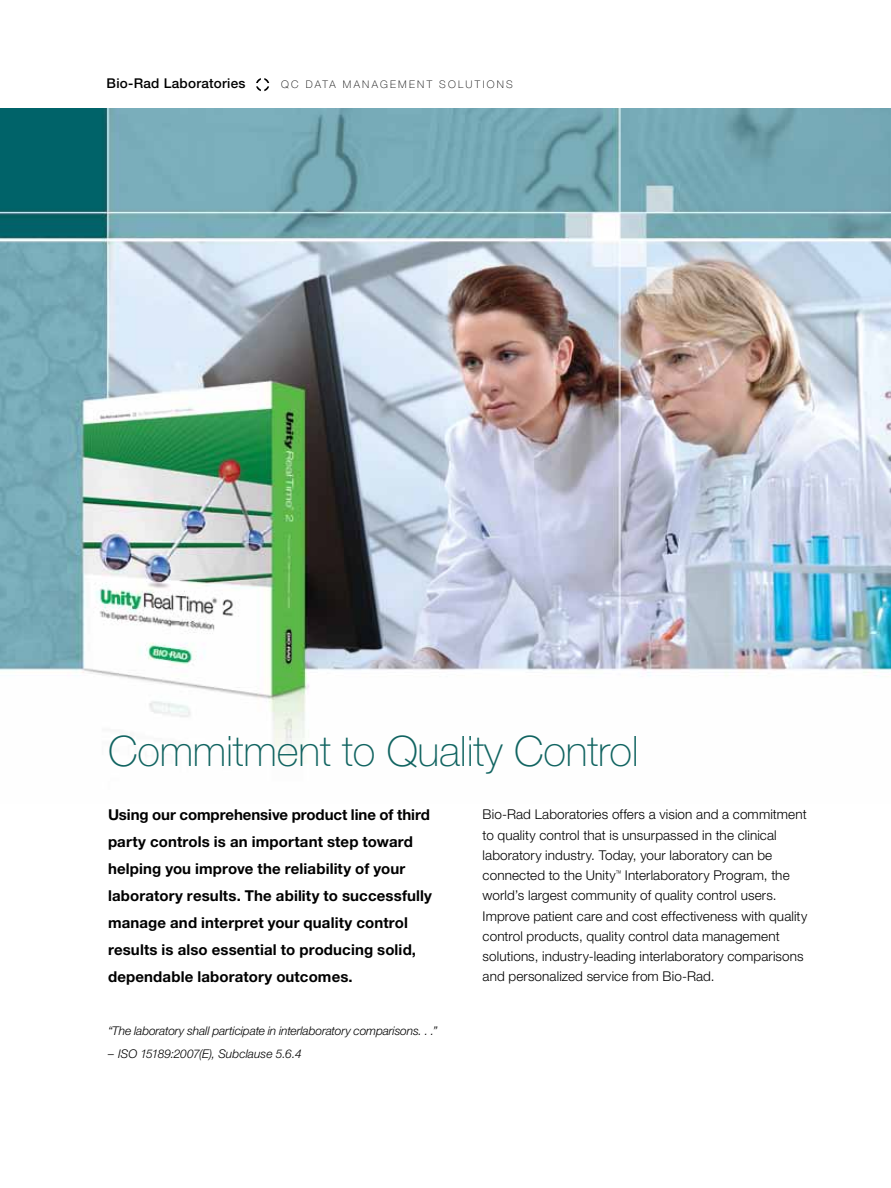
<style>
.page{position:relative;width:891px;height:1188px;background:#fff}
.page>*{position:absolute;margin:0;border:0;box-sizing:border-box;transform-origin:0 0}
.t1{font:100 42px "Helvetica Neue LT Pro";letter-spacing:-.005em;color:#116461}
.t2{font:700 15px/27px "Helvetica Neue LT Pro";letter-spacing:.01em;color:#000}
.t3{font:300 13.5px/20.2px "Helvetica Neue LT Pro";letter-spacing:.01em;color:#000}
.t4{font:500 13.5px "Helvetica Neue LT Pro";letter-spacing:.02em;color:#000}
.t5{font:italic 300 12px "Helvetica Neue LT Pro";letter-spacing:-.01em;color:#000}
.t6{font:100 10.5px "Helvetica Neue LT Pro";letter-spacing:.22em;color:#000}
</style>
<div class="page">
<img style="left:0;top:108px;width:891px;height:648px">
<svg style="left:256px;top:78px;width:13px;height:13px"></svg>
<p class="t4" style="left:107px;top:76px;width:140px">Bio-Rad Laboratories</p>
<p class="t6" style="left:281px;top:78px;width:233px">QC DATA MAN AGEMEN T SOLU TI ON S</p>
<h1 class="t1" style="left:108px;top:726px;width:533px">COMMITMENT TO QUALITY CONTROL</h1>
<p class="t2" style="left:108px;top:801px;width:326px">Using our comprehensive product line of third party controls is an important step toward helping you improve the reliability of your laboratory results. The ability to successfully manage and interpret your quality control results is also essential to producing solid, dependable laboratory outcomes.</p>
<p class="t3" style="left:483px;top:804px;width:326px">Bio-Rad Laboratories offers a vision and a commitment to quality control that is unsurpassed in the clinical laboratory industry. Today, your laboratory can be connected to the Unity<sup>™</sup> Interlaboratory Program, the world’s largest community of quality control users.<br>Improve patient care and cost effectiveness with quality control products, quality control data management solutions, industry-leading interlaboratory comparisons and personalized service from Bio-Rad.</p>
<p class="t5" style="left:108px;top:1023px;width:331px">“The laboratory shall participate in interlaboratory comparisons. . .”</p>
<p class="t5" style="left:108px;top:1046px;width:195px">– ISO 15189:2007(E), Subclause 5.6.4</p>
</div>
